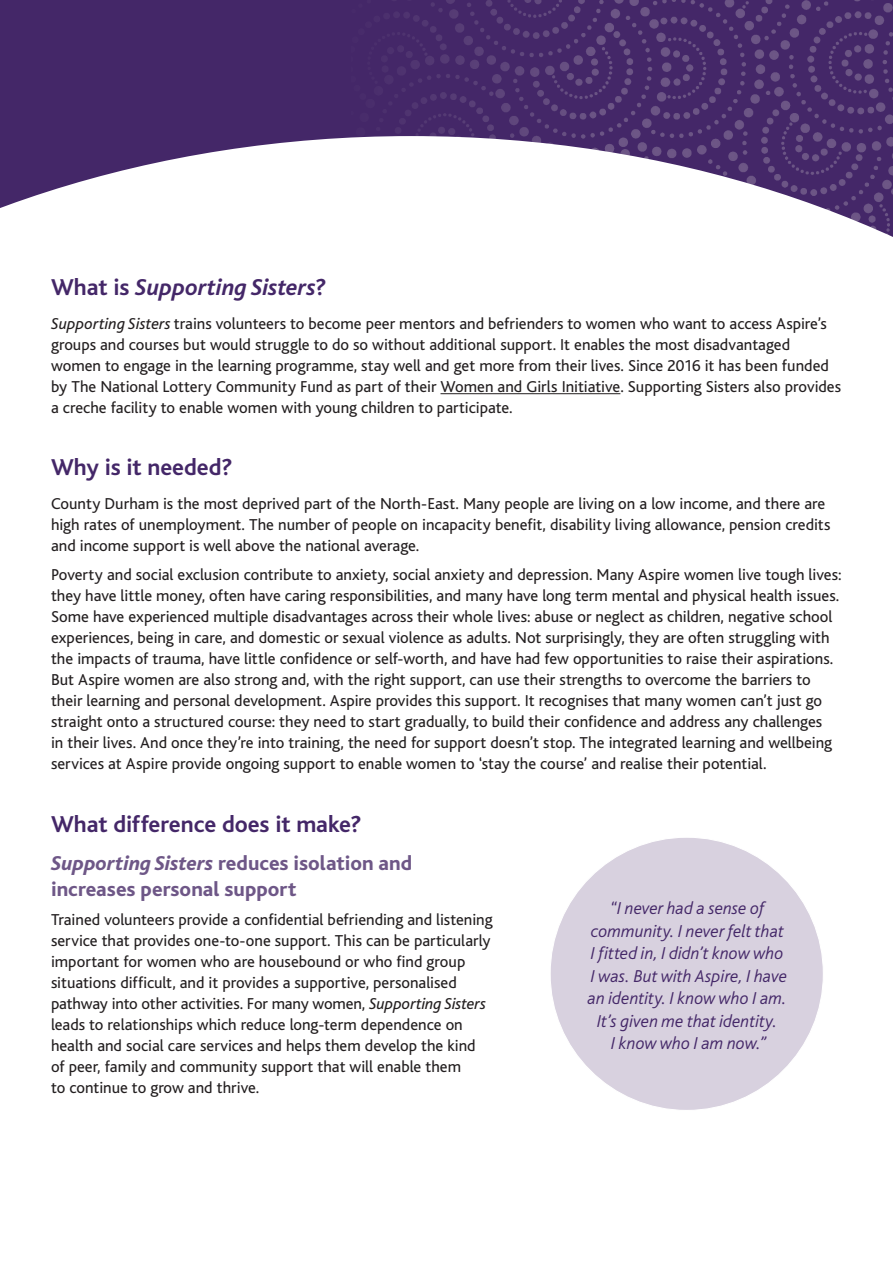
<style>
.page{position:relative;width:893px;height:1263px;background:#fff}
.page>*{position:absolute;margin:0;border:0;box-sizing:border-box;transform-origin:0 0}
.t1{font:700 24px "Bliss";color:#442768}
.t2{font:italic 700 24px "Bliss";color:#442768}
.t3{font:800 21px/25.5px "Bliss";color:#6e5787}
.t4{font:italic 300 18px/22.5px "Bliss";color:#442768;text-align:center}
.t5{font:16.5px/21px "Bliss";color:#231f20}
.s1{font-style:normal}
.s2{font-style:italic}
</style>
<div class="page">
<div style="left:0;top:0;width:893px;height:619px;background:#442768"></div>
<img style="left:597px;top:0;width:296px;height:136px">
<div style="left:0;top:136px;width:893px;height:973px;background:#fff"></div>
<hr style="left:440px;top:393px;width:180px;height:1px;background:#231f20">
<div style="left:550px;top:837px;width:273px;height:273px;background:#d8d1df;border-radius:50%"></div>
<h1 class="t2" style="left:51px;top:274px;width:277px"><span class="s1">What is</span> Supporting Sisters<span class="s1">?</span></h1>
<p class="t5" style="left:51px;top:313px;width:792px"><span class="s2">Supporting Sisters</span> trains volunteers to become peer mentors and befrienders to women who want to access Aspire’s groups and courses but would struggle to do so without additional support. It enables the most disadvantaged women to engage in the learning programme, stay well and get more from their lives. Since 2016 it has been funded by The National Lottery Community Fund as part of their Women and Girls Initiative. Supporting Sisters also provides a creche facility to enable women with young children to participate.</p>
<h1 class="t1" style="left:51px;top:455px;width:183px">Why is it needed?</h1>
<p class="t5" style="left:51px;top:493px;width:781px">County Durham is the most deprived part of the North-East. Many people are living on a low income, and there are high rates of unemployment. The number of people on incapacity benefit, disability living allowance, pension credits and income support is well above the national average.</p>
<p class="t5" style="left:51px;top:565px;width:792px">Poverty and social exclusion contribute to anxiety, social anxiety and depression. Many Aspire women live tough lives: they have little money, often have caring responsibilities, and many have long term mental and physical health issues.<br>Some have experienced multiple disadvantages across their whole lives: abuse or neglect as children, negative school experiences, being in care, and domestic or sexual violence as adults. Not surprisingly, they are often struggling with the impacts of trauma, have little confidence or self-worth, and have had few opportunities to raise their aspirations.<br>But Aspire women are also strong and, with the right support, can use their strengths to overcome the barriers to their learning and personal development. Aspire provides this support. It recognises that many women can’t just go straight onto a structured course: they need to start gradually, to build their confidence and address any challenges<br>in their lives. And once they’re into training, the need for support doesn’t stop. The integrated learning and wellbeing services at Aspire provide ongoing support to enable women to ‘stay the course’ and realise their potential.</p>
<h1 class="t1" style="left:51px;top:811px;width:312px">What difference does it make?</h1>
<p class="t3" style="left:51px;top:851px;width:363px"><span class="s2">Supporting Sisters</span> reduces isolation and increases personal support</p>
<p class="t5" style="left:51px;top:909px;width:443px">Trained volunteers provide a confidential befriending and listening service that provides one-to-one support. This can be particularly important for women who are housebound or who find group situations difficult, and it provides a supportive, personalised pathway into other activities. For many women, <span class="s2">Supporting Sisters </span>leads to relationships which reduce long-term dependence on health and social care services and helps them develop the kind of peer, family and community support that will enable them<br>to continue to grow and thrive.</p>
<p class="t4" style="left:588px;top:897px;width:201px">“I never had a sense of community. I never felt that<br>I fitted in, I didn’t know who<br>I was. But with Aspire, I have an identity. I know who I am.<br>It’s given me that identity.<br>I know who I am now.”</p>
</div>
